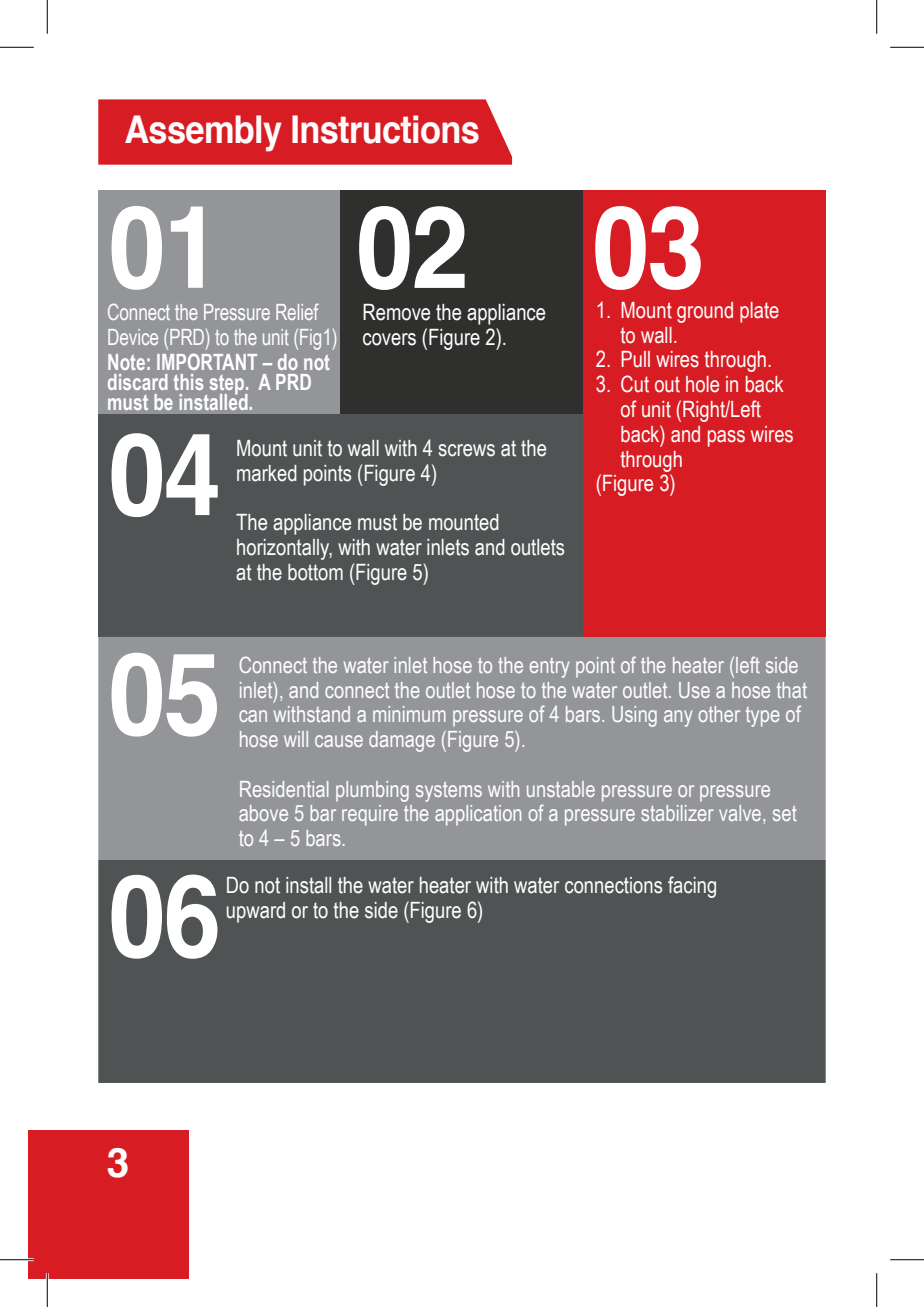
<style>
.page{position:relative;width:924px;height:1307px;background:#fff}
.page>*{position:absolute;margin:0;border:0;box-sizing:border-box;transform-origin:0 0}
.t1{font:700 114.75px/222.1px "Helvetica";letter-spacing:-.02em;color:#fff;scale:.9 1}
.t2{font:700 40.5px "Helvetica";color:#fff}
.t3{font:700 38.25px "Helvetica";letter-spacing:-.02em;color:#fefcfd;scale:.9 1}
.t4{font:22.5px/24.8px "Arial Narrow";color:#fff}
.t5{font:700 22.5px/20.2px "Arial Narrow";color:#fff;scale:.94 1}
.t6{font:22.5px/24.8px "Arial Narrow";color:#fff;scale:.94 1}
</style>
<div class="page">
<div style="left:98px;top:414px;width:485px;height:223px;background:#505353"></div>
<div style="left:98px;top:191px;width:243px;height:223px;background:#939598"></div>
<div style="left:341px;top:191px;width:242px;height:223px;background:#2f2f2e"></div>
<div style="left:98px;top:637px;width:727px;height:222px;background:#939598"></div>
<div style="left:583px;top:191px;width:242px;height:446px;background:#d81c23"></div>
<div style="left:98px;top:859px;width:727px;height:223px;background:#505353"></div>
<div style="left:98px;top:99px;width:415px;height:66px;background:#d81c23"></div>
<div style="left:28px;top:1130px;width:161px;height:148px;background:#d81c23"></div>
<hr style="left:0;top:1258px;width:34px;height:2px;background:#fff">
<hr style="left:46px;top:1273px;width:3px;height:33px;background:#fff">
<hr style="left:0;top:47px;width:34px;height:1px;background:#000">
<hr style="left:890px;top:47px;width:34px;height:1px;background:#000">
<hr style="left:0;top:1259px;width:34px;height:1px;background:#000">
<hr style="left:890px;top:1259px;width:34px;height:1px;background:#000">
<hr style="left:47px;top:0;width:1px;height:34px;background:#000">
<hr style="left:47px;top:1273px;width:1px;height:33px;background:#000">
<hr style="left:876px;top:0;width:1px;height:34px;background:#000">
<hr style="left:876px;top:1273px;width:1px;height:33px;background:#000">
<h3 class="t3" style="left:124px;top:98px;width:396px">Assembly Instructions</h3>
<h1 class="t1" style="left:108px;top:138px;width:127px">01</h1>
<p class="t6" style="left:107px;top:299px;width:246px">Connect the Pressure Relief<br>Device (PRD) to the unit (Fig1)</p>
<p class="t5" style="left:107px;top:350px;width:238px">Note: IMPORTANT – do not discard this step. A PRD must be installed.</p>
<h1 class="t1" style="left:356px;top:138px;width:127px">02</h1>
<p class="t4" style="left:362px;top:299px;width:185px">Remove the appliance covers (Figure 2).</p>
<h1 class="t1" style="left:108px;top:365px;width:127px">04</h1>
<p class="t4" style="left:236px;top:435px;width:312px">Mount unit to wall with 4 screws at the marked points (Figure 4)</p>
<p class="t4" style="left:236px;top:509px;width:330px">The appliance must be mounted horizontally, with water inlets and outlets at the bottom (Figure 5)</p>
<h1 class="t1" style="left:592px;top:138px;width:127px">03</h1>
<p class="t4" style="left:620px;top:297px;width:160px;text-indent:-25px">1. Mount ground plate to wall.</p>
<p class="t4" style="left:596px;top:346px;width:178px">2. Pull wires through.</p>
<p class="t4" style="left:596px;top:371px;width:189px">3. Cut out hole in back</p>
<p class="t4" style="left:620px;top:396px;width:142px">of unit (Right/Left</p>
<p class="t4" style="left:620px;top:420px;width:175px">back) and pass wires</p>
<p class="t4" style="left:620px;top:445px;width:64px">through</p>
<p class="t4" style="left:596px;top:470px;width:81px">(Figure 3)</p>
<h1 class="t1" style="left:108px;top:584px;width:127px">05<br>06</h1>
<p class="t4" style="left:239px;top:651px;width:570px">Connect the water inlet hose to the entry point of the heater (left side inlet), and connect the outlet hose to the water outlet. Use a hose that can withstand a minimum pressure of 4 bars. Using any other type of hose will cause damage (Figure 5).</p>
<p class="t4" style="left:239px;top:775px;width:559px">Residential plumbing systems with unstable pressure or pressure above 5 bar require the application of a pressure stabilizer valve, set to 4 – 5 bars.</p>
<p class="t4" style="left:226px;top:872px;width:493px">Do not install the water heater with water connections facing upward or to the side (Figure 6)</p>
<h2 class="t2" style="left:107px;top:1130px;width:24px">3</h2>
</div>
